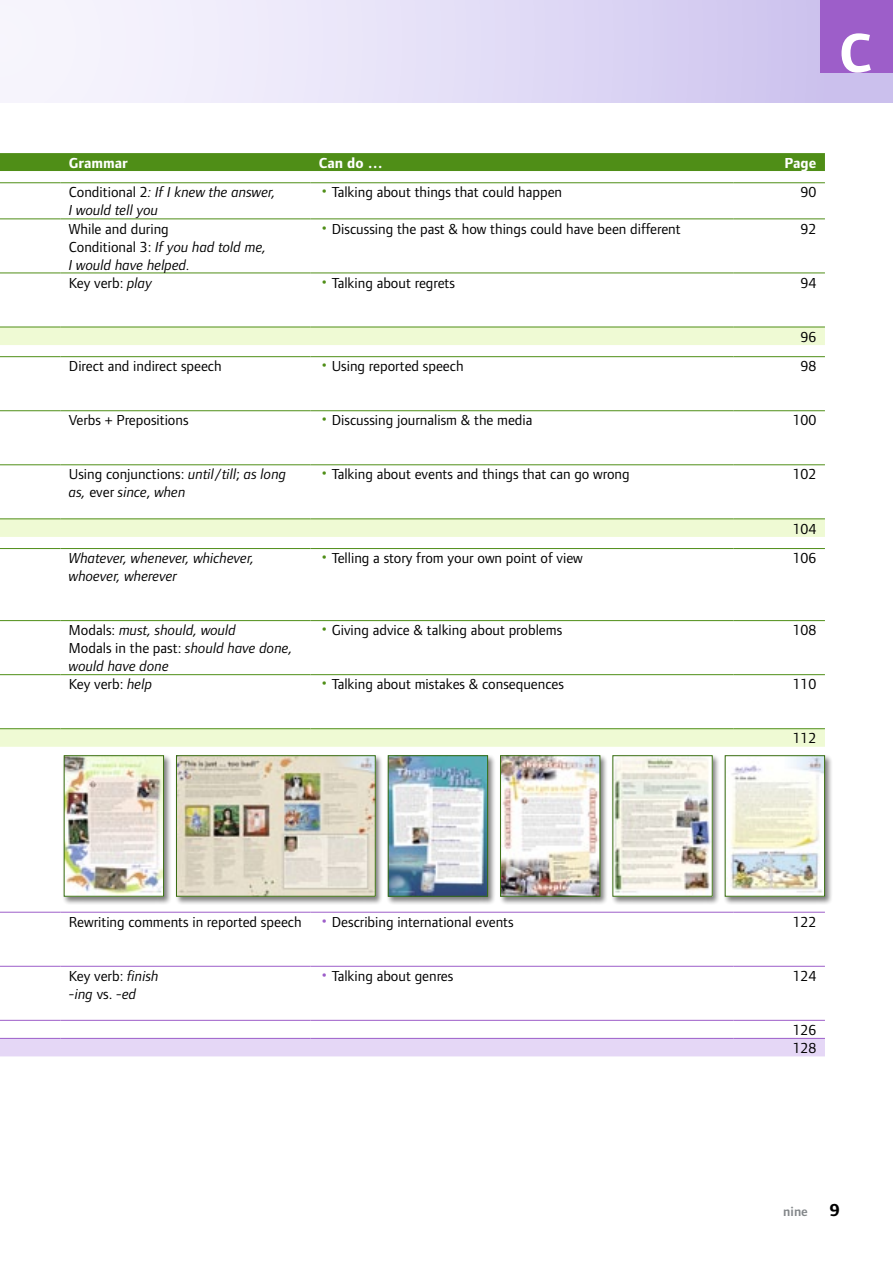
<style>
.page{position:relative;width:893px;height:1263px;background:#fff}
.page>*{position:absolute;margin:0;border:0;box-sizing:border-box;transform-origin:0 0}
._01_1_Unit_rechts{font:700 57px "Foundry Form Sans";color:#fff}
.t1{font:15px/18px "Foundry Form Sans";color:#000}
.t2{font:italic 15px/18px "Foundry Form Sans";color:#000}
.t3{font:700 15px "Foundry Form Sans";color:#fff}
._80_1_Pagina_in_Wort{font:600 13.5px "Foundry Form Sans";color:#828689}
.s1{font-style:normal}
.s2{font-size:21px;color:#4f8e17}
.s3{font-style:italic}
.s4{font-size:21px;color:#9d5ec9}
.s5{font-weight:700;font-size:18px;color:#000}
</style>
<div class="page">
<div style="left:0;top:0;width:893px;height:102px;background:linear-gradient(to right,#fcfcff,#c9beed)"></div>
<div style="left:820px;top:0;width:73px;height:72px;background:#9d5ec9"></div>
<div style="left:0;top:153px;width:825px;height:18px;background:#4f8e17"></div>
<svg style="left:0;top:911px;width:825px;height:146px"></svg>
<svg style="left:0;top:183px;width:825px;height:283px"></svg>
<div style="left:0;top:328px;width:825px;height:17px;background:#effad4"></div>
<svg style="left:0;top:519px;width:825px;height:228px"></svg>
<div style="left:0;top:1039px;width:825px;height:17px;background:#e5d7f6"></div>
<hr style="left:0;top:218px;width:60px;height:1px;background:#4f8e17">
<hr style="left:60px;top:218px;width:250px;height:1px;background:#4f8e17">
<hr style="left:310px;top:218px;width:423px;height:1px;background:#4f8e17">
<hr style="left:733px;top:218px;width:92px;height:1px;background:#4f8e17">
<hr style="left:0;top:273px;width:60px;height:1px;background:#4f8e17">
<hr style="left:60px;top:273px;width:250px;height:1px;background:#4f8e17">
<hr style="left:310px;top:273px;width:423px;height:1px;background:#4f8e17">
<hr style="left:733px;top:273px;width:92px;height:1px;background:#4f8e17">
<hr style="left:0;top:327px;width:60px;height:1px;background:#4f8e17">
<hr style="left:60px;top:327px;width:250px;height:1px;background:#4f8e17">
<hr style="left:310px;top:327px;width:423px;height:1px;background:#4f8e17">
<hr style="left:733px;top:327px;width:92px;height:1px;background:#4f8e17">
<hr style="left:0;top:410px;width:60px;height:1px;background:#4f8e17">
<hr style="left:60px;top:410px;width:250px;height:1px;background:#4f8e17">
<hr style="left:310px;top:410px;width:423px;height:1px;background:#4f8e17">
<hr style="left:733px;top:410px;width:92px;height:1px;background:#4f8e17">
<hr style="left:0;top:464px;width:60px;height:1px;background:#4f8e17">
<hr style="left:60px;top:464px;width:250px;height:1px;background:#4f8e17">
<hr style="left:310px;top:464px;width:423px;height:1px;background:#4f8e17">
<hr style="left:733px;top:464px;width:92px;height:1px;background:#4f8e17">
<hr style="left:0;top:518px;width:60px;height:1px;background:#4f8e17">
<hr style="left:60px;top:518px;width:250px;height:1px;background:#4f8e17">
<hr style="left:310px;top:518px;width:423px;height:1px;background:#4f8e17">
<hr style="left:733px;top:518px;width:92px;height:1px;background:#4f8e17">
<hr style="left:0;top:620px;width:60px;height:1px;background:#4f8e17">
<hr style="left:60px;top:620px;width:250px;height:1px;background:#4f8e17">
<hr style="left:310px;top:620px;width:423px;height:1px;background:#4f8e17">
<hr style="left:733px;top:620px;width:92px;height:1px;background:#4f8e17">
<hr style="left:0;top:674px;width:60px;height:1px;background:#4f8e17">
<hr style="left:60px;top:674px;width:250px;height:1px;background:#4f8e17">
<hr style="left:310px;top:674px;width:423px;height:1px;background:#4f8e17">
<hr style="left:733px;top:674px;width:92px;height:1px;background:#4f8e17">
<hr style="left:0;top:728px;width:60px;height:1px;background:#4f8e17">
<hr style="left:60px;top:728px;width:250px;height:1px;background:#4f8e17">
<hr style="left:310px;top:728px;width:423px;height:1px;background:#4f8e17">
<hr style="left:733px;top:728px;width:92px;height:1px;background:#4f8e17">
<hr style="left:0;top:966px;width:60px;height:1px;background:#9d5ec9">
<hr style="left:60px;top:966px;width:250px;height:1px;background:#9d5ec9">
<hr style="left:310px;top:966px;width:423px;height:1px;background:#9d5ec9">
<hr style="left:733px;top:966px;width:92px;height:1px;background:#9d5ec9">
<hr style="left:0;top:1020px;width:60px;height:1px;background:#9d5ec9">
<hr style="left:60px;top:1020px;width:250px;height:1px;background:#9d5ec9">
<hr style="left:310px;top:1020px;width:423px;height:1px;background:#9d5ec9">
<hr style="left:733px;top:1020px;width:92px;height:1px;background:#9d5ec9">
<hr style="left:0;top:1038px;width:60px;height:1px;background:#9d5ec9">
<hr style="left:60px;top:1038px;width:250px;height:1px;background:#9d5ec9">
<hr style="left:310px;top:1038px;width:423px;height:1px;background:#9d5ec9">
<hr style="left:733px;top:1038px;width:92px;height:1px;background:#9d5ec9">
<hr style="left:0;top:912px;width:60px;height:1px;background:#9d5ec9">
<hr style="left:0;top:182px;width:60px;height:1px;background:#4f8e17">
<hr style="left:60px;top:182px;width:250px;height:1px;background:#4f8e17">
<hr style="left:310px;top:182px;width:423px;height:1px;background:#4f8e17">
<hr style="left:733px;top:182px;width:92px;height:1px;background:#4f8e17">
<hr style="left:60px;top:912px;width:250px;height:1px;background:#9d5ec9">
<hr style="left:310px;top:912px;width:423px;height:1px;background:#9d5ec9">
<hr style="left:733px;top:912px;width:92px;height:1px;background:#9d5ec9">
<hr style="left:0;top:356px;width:60px;height:1px;background:#4f8e17">
<hr style="left:60px;top:356px;width:250px;height:1px;background:#4f8e17">
<hr style="left:310px;top:356px;width:423px;height:1px;background:#4f8e17">
<hr style="left:733px;top:356px;width:92px;height:1px;background:#4f8e17">
<hr style="left:0;top:548px;width:60px;height:1px;background:#4f8e17">
<hr style="left:60px;top:548px;width:250px;height:1px;background:#4f8e17">
<hr style="left:310px;top:548px;width:423px;height:1px;background:#4f8e17">
<hr style="left:733px;top:548px;width:92px;height:1px;background:#4f8e17">
<div style="left:62px;top:754px;width:110px;height:150px;background:#000;opacity:.5"></div>
<img style="left:66px;top:757px;width:96px;height:138px">
<div style="left:64px;top:755px;width:100px;height:142px;border:1px solid #386d10"></div>
<div style="left:386px;top:754px;width:110px;height:150px;background:#000;opacity:.5"></div>
<img style="left:390px;top:757px;width:96px;height:138px">
<div style="left:388px;top:755px;width:100px;height:142px;border:1px solid #386d10"></div>
<div style="left:498px;top:754px;width:110px;height:150px;background:#000;opacity:.5"></div>
<img style="left:502px;top:757px;width:96px;height:138px">
<div style="left:500px;top:755px;width:100px;height:142px;border:1px solid #386d10"></div>
<div style="left:611px;top:754px;width:109px;height:150px;background:#000;opacity:.5"></div>
<img style="left:614px;top:757px;width:97px;height:138px">
<div style="left:612px;top:755px;width:101px;height:142px;border:1px solid #386d10"></div>
<div style="left:723px;top:754px;width:110px;height:150px;background:#000;opacity:.5"></div>
<img style="left:727px;top:757px;width:96px;height:138px">
<div style="left:725px;top:755px;width:100px;height:142px;border:1px solid #386d10"></div>
<div style="left:174px;top:754px;width:209px;height:150px;background:#000;opacity:.5"></div>
<img style="left:178px;top:757px;width:196px;height:138px">
<div style="left:176px;top:755px;width:200px;height:142px;border:1px solid #386d10"></div>
<p class="_01_1_Unit_rechts" style="left:839px;top:20px;width:34px">C</p>
<p class="t3" style="left:69px;top:154px;width:60px">Grammar</p>
<p class="t3" style="left:319px;top:154px;width:65px">Can do …</p>
<p class="t3" style="left:784px;top:154px;width:33px">Page</p>
<p class="t2" style="left:69px;top:184px;width:208px"><span class="s1">Conditional 2</span>: If I knew the answer,<br>I would tell you</p>
<p class="t1" style="left:319px;top:183px;width:245px"><span class="s2">•</span> Talking about things that could happen</p>
<p class="t1" style="left:801px;top:183px;width:17px">90</p>
<p class="t2" style="left:69px;top:220px;width:199px"><span class="s1">While and during<br>Conditional 3:</span> If you had told me,<br>I would have helped.</p>
<p class="t1" style="left:319px;top:220px;width:363px"><span class="s2">•</span> Discussing the past &amp; how things could have been different</p>
<p class="t1" style="left:801px;top:220px;width:17px">92</p>
<p class="t1" style="left:69px;top:274px;width:85px">Key verb: <span class="s3">play</span></p>
<p class="t1" style="left:319px;top:274px;width:138px"><span class="s2">•</span> Talking about regrets</p>
<p class="t1" style="left:801px;top:274px;width:17px">94</p>
<p class="t1" style="left:801px;top:328px;width:17px">96</p>
<p class="t1" style="left:69px;top:357px;width:154px">Direct and indirect speech</p>
<p class="t1" style="left:319px;top:357px;width:146px"><span class="s2">•</span> Using reported speech</p>
<p class="t1" style="left:801px;top:357px;width:17px">98</p>
<p class="t1" style="left:69px;top:411px;width:121px">Verbs + Prepositions</p>
<p class="t1" style="left:319px;top:411px;width:215px"><span class="s2">•</span> Discussing journalism &amp; the media</p>
<p class="t1" style="left:793px;top:411px;width:25px">100</p>
<p class="t2" style="left:69px;top:466px;width:219px"><span class="s1">Using conjunctions:</span> until<span class="s1">/</span>till<span class="s1">;</span> as long as, <span class="s1">ever</span> since<span class="s1">,</span> when</p>
<p class="t1" style="left:319px;top:465px;width:312px"><span class="s2">•</span> Talking about events and things that can go wrong</p>
<p class="t1" style="left:793px;top:465px;width:25px">102</p>
<p class="t1" style="left:793px;top:519px;width:25px">104</p>
<p class="t2" style="left:69px;top:549px;width:187px">Whatever, whenever, whichever, whoever, wherever</p>
<p class="t1" style="left:319px;top:549px;width:265px"><span class="s2">•</span> Telling a story from your own point of view</p>
<p class="t1" style="left:793px;top:549px;width:25px">106</p>
<p class="t2" style="left:69px;top:621px;width:225px"><span class="s1">Modals:</span> must, should, would<br><span class="s1">Modals in the past:</span> should have done, would have done</p>
<p class="t1" style="left:319px;top:621px;width:245px"><span class="s2">•</span> Giving advice &amp; talking about problems</p>
<p class="t1" style="left:793px;top:621px;width:25px">108</p>
<p class="t1" style="left:69px;top:675px;width:85px">Key verb: <span class="s3">help</span></p>
<p class="t1" style="left:319px;top:675px;width:246px"><span class="s2">•</span> Talking about mistakes &amp; consequences</p>
<p class="t1" style="left:793px;top:675px;width:25px">110</p>
<p class="t1" style="left:793px;top:729px;width:25px">112</p>
<p class="t1" style="left:69px;top:913px;width:446px">Rewriting comments in reported speech <span class="s4">•</span> Describing international events</p>
<p class="t1" style="left:793px;top:913px;width:25px">122</p>
<p class="t2" style="left:69px;top:967px;width:91px"><span class="s1">Key verb:</span> finish -ing <span class="s1">vs.</span> -ed</p>
<p class="t1" style="left:319px;top:967px;width:136px"><span class="s4">•</span> Talking about genres</p>
<p class="t1" style="left:793px;top:967px;width:25px">124</p>
<p class="t1" style="left:793px;top:1021px;width:25px">126<br>128</p>
<p class="_80_1_Pagina_in_Wort" style="left:783px;top:1203px;width:58px">nine <span class="s5">9</span></p>
</div>
